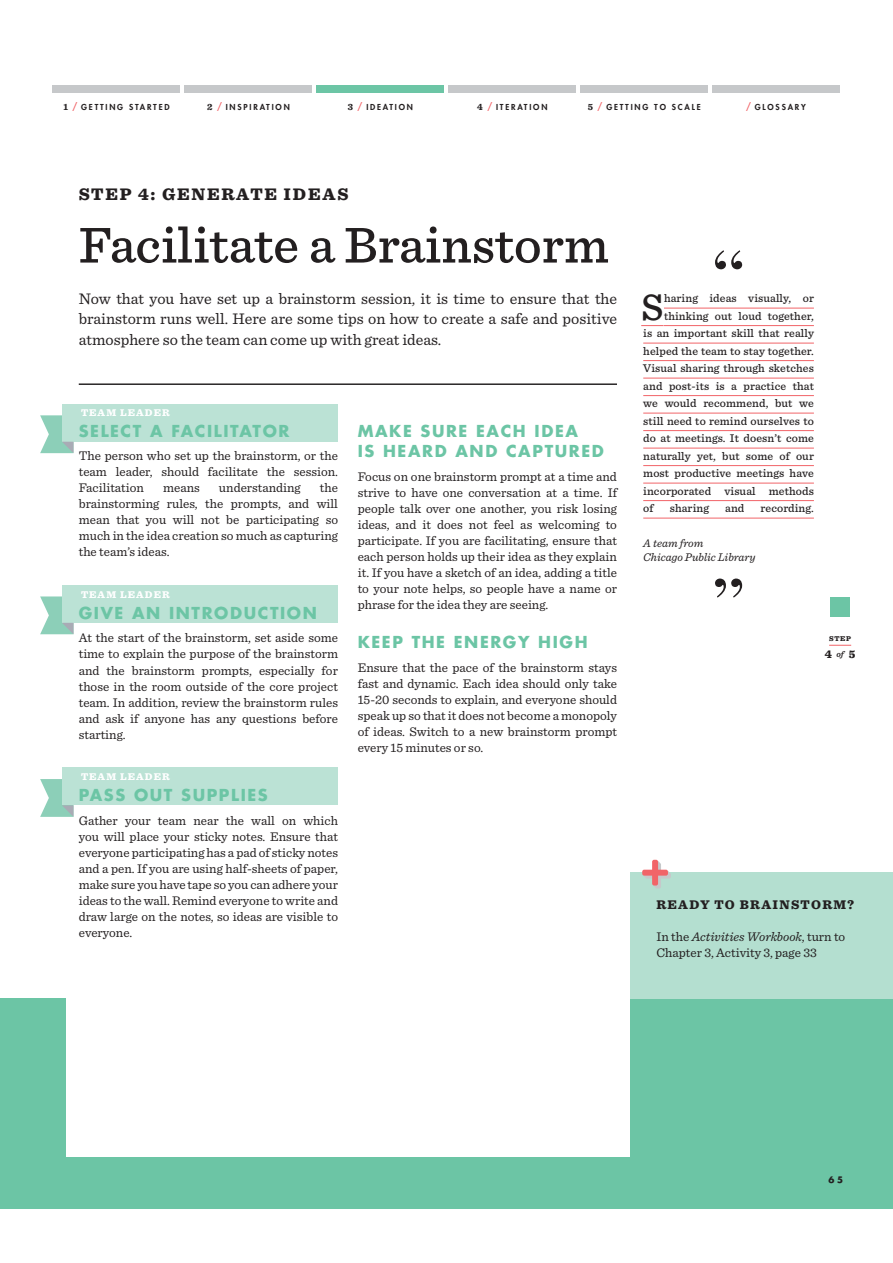
<style>
.page{position:relative;width:893px;height:1263px;background:#fff}
.page>*{position:absolute;margin:0;border:0;box-sizing:border-box;transform-origin:0 0}
.t1{font:500 52.5px "Sentinel";color:#231f20}
.t2{font:500 38.25px "Sentinel";color:#231f20}
.t3{font:900 17.55px "Sentinel";letter-spacing:.1em;color:#231f20}
.t4{font:16.05px/20.4px "Sentinel";color:#231f20;text-align:justify}
.t5{font:700 16.05px/20.4px "Futura Std";letter-spacing:.1em;color:#6cc5a5}
.t6{font:13.2px/16px "Sentinel";color:#231f20;text-align:justify}
.t7{font:900 13.2px "Sentinel";letter-spacing:.1em;color:#231f20}
.t8{font:500 11.7px "Sentinel";letter-spacing:.01em;color:#231f20}
.t9{font:italic 11.7px/14px "Sentinel";color:#231f20}
.t10{font:900 11.7px "Sentinel";color:#231f20}
.t11{font:900 10.2px "Sentinel";letter-spacing:.1em;color:#fff}
.t12{font:700 8.7px "Futura Std";color:#231f20}
.t13{font:800 7.95px "Futura Std";letter-spacing:.225em;color:#231f20}
.t14{font:900 7.35px "Sentinel";color:#231f20}
.s1{font-family:"Sentinel";font-weight:700;font-size:9.45px}
.s2{font-family:"Sentinel";font-weight:700;font-size:9.75px;color:#f16468}
.s3{font-weight:600;font-style:italic;font-size:8.7px}
.s4{font-weight:600;font-style:italic;font-size:7.35px}
.s5{font-style:italic}
</style>
<div class="page">
<div style="left:0;top:999px;width:893px;height:210px;background:#6cc5a5"></div>
<div style="left:66px;top:159px;width:564px;height:997px;background:#fff"></div>
<div style="left:62px;top:404px;width:275px;height:38px;background:#bbe2d5"></div>
<svg style="left:40px;top:415px;width:33px;height:38px"></svg>
<div style="left:62px;top:585px;width:275px;height:38px;background:#bbe2d5"></div>
<svg style="left:40px;top:596px;width:33px;height:38px"></svg>
<div style="left:62px;top:768px;width:275px;height:37px;background:#bbe2d5"></div>
<svg style="left:40px;top:779px;width:33px;height:38px"></svg>
<div style="left:712px;top:85px;width:128px;height:8px;background:#c6c8ca"></div>
<div style="left:448px;top:85px;width:128px;height:8px;background:#c6c8ca"></div>
<div style="left:184px;top:85px;width:128px;height:8px;background:#c6c8ca"></div>
<div style="left:580px;top:85px;width:128px;height:8px;background:#c6c8ca"></div>
<div style="left:316px;top:85px;width:128px;height:8px;background:#6cc5a5"></div>
<div style="left:53px;top:85px;width:127px;height:8px;background:#c6c8ca"></div>
<hr style="left:79px;top:383px;width:538px;height:2px;background:#231f20">
<div style="left:830px;top:597px;width:20px;height:20px;background:#6cc5a5"></div>
<svg style="left:829px;top:645px;width:22px;height:1px"></svg>
<svg style="left:641px;top:325px;width:23px;height:1px"></svg>
<hr style="left:664px;top:308px;width:150px;height:1px;background:#f16468">
<hr style="left:664px;top:325px;width:150px;height:1px;background:#f16468">
<hr style="left:643px;top:343px;width:171px;height:1px;background:#f16468">
<hr style="left:643px;top:360px;width:171px;height:1px;background:#f16468">
<hr style="left:643px;top:378px;width:171px;height:1px;background:#f16468">
<hr style="left:643px;top:395px;width:171px;height:1px;background:#f16468">
<hr style="left:643px;top:413px;width:171px;height:1px;background:#f16468">
<hr style="left:643px;top:430px;width:171px;height:1px;background:#f16468">
<hr style="left:643px;top:448px;width:171px;height:1px;background:#f16468">
<hr style="left:643px;top:465px;width:171px;height:1px;background:#f16468">
<hr style="left:643px;top:483px;width:171px;height:1px;background:#f16468">
<hr style="left:643px;top:500px;width:171px;height:1px;background:#f16468">
<hr style="left:643px;top:518px;width:171px;height:1px;background:#f16468">
<svg style="left:715px;top:250px;width:27px;height:19px"></svg>
<svg style="left:715px;top:579px;width:27px;height:19px"></svg>
<div style="left:630px;top:873px;width:263px;height:126px;background:#b4dfd0"></div>
<svg style="left:642px;top:860px;width:29px;height:29px"></svg>
<p class="t13" style="left:63px;top:103px;width:108px"><span class="s1">1</span> <span class="s2">/</span> GETTING STARTED</p>
<p class="t13" style="left:207px;top:103px;width:84px"><span class="s1">2</span> <span class="s2">/</span> INSPIRATION</p>
<p class="t13" style="left:348px;top:103px;width:67px"><span class="s1">3</span> <span class="s2">/</span> IDEATION</p>
<p class="t13" style="left:477px;top:103px;width:72px"><span class="s1">4</span> <span class="s2">/</span> ITERATION</p>
<p class="t13" style="left:588px;top:103px;width:114px"><span class="s1">5</span> <span class="s2">/</span> GETTING TO SCALE</p>
<p class="t13" style="left:747px;top:103px;width:61px"><span class="s2">/</span> GLOSSARY</p>
<h3 class="t3" style="left:79px;top:188px;width:271px">STEP 4: GENERATE IDEAS</h3>
<h1 class="t1" style="left:79px;top:225px;width:531px">Facilitate a Brainstorm</h1>
<p class="t4" style="left:79px;top:289px;width:540px">Now that you have set up a brainstorm session, it is time to ensure that the brainstorm runs well. Here are some tips on how to create a safe and positive atmosphere so the team can come up with great ideas.</p>
<p class="t11" style="left:79px;top:410px;width:93px">-TEAM LEADER</p>
<p class="t5" style="left:79px;top:421px;width:212px">SELECT A FACILITATOR</p>
<p class="t6" style="left:79px;top:448px;width:261px">The person who set up the brainstorm, or the team leader, should facilitate the session.<br>Facilitation</p>
<p class="t6" style="left:79px;top:480px;width:261px;text-indent:241px">the brainstorming rules, the prompts, and will mean that you will not be participating so much in the idea creation so much as capturing the team’s ideas.</p>
<p class="t6" style="left:163px;top:480px;width:38px">means</p>
<p class="t6" style="left:219px;top:480px;width:83px">understanding</p>
<p class="t11" style="left:79px;top:591px;width:93px">-TEAM LEADER</p>
<p class="t5" style="left:79px;top:603px;width:240px">GIVE AN INTRODUCTION</p>
<p class="t6" style="left:79px;top:630px;width:261px">At the start of the brainstorm, set aside some time to explain the purpose of the brainstorm and the brainstorm prompts, especially for those in the room outside of the core project team. In addition, review the brainstorm rules and ask if anyone has any questions before starting.</p>
<p class="t11" style="left:79px;top:773px;width:93px">-TEAM LEADER</p>
<p class="t5" style="left:358px;top:421px;width:248px">MAKE SURE EACH IDEA<br>IS HEARD AND CAPTURED</p>
<p class="t6" style="left:358px;top:469px;width:261px">Focus on one brainstorm prompt at a time and strive to have one conversation at a time. If people talk over one another, you risk losing ideas, and it does not feel as welcoming to participate. If you are facilitating, ensure that each person holds up their idea as they explain it. If you have a sketch of an idea, adding a title to your note helps, so people have a name or phrase for the idea they are seeing.</p>
<p class="t5" style="left:358px;top:633px;width:231px">KEEP THE ENERGY HIGH</p>
<p class="t6" style="left:358px;top:660px;width:261px">Ensure that the pace of the brainstorm stays fast and dynamic. Each idea should only take 15-20 seconds to explain, and everyone should speak up so that it does not become a monopoly of ideas. Switch to a new brainstorm prompt every 15 minutes or so.</p>
<h2 class="t2" style="left:641px;top:292px;width:24px">S</h2>
<p class="t8" style="left:664px;top:294px;width:151px">haring ideas visually, or</p>
<p class="t8" style="left:664px;top:311px;width:151px">thinking out loud together,</p>
<p class="t8" style="left:643px;top:329px;width:172px">is an important skill that really</p>
<p class="t8" style="left:643px;top:346px;width:172px">helped the team to stay together.</p>
<p class="t8" style="left:643px;top:364px;width:172px">Visual sharing through sketches</p>
<p class="t8" style="left:643px;top:381px;width:172px">and post-its is a practice that</p>
<p class="t8" style="left:643px;top:399px;width:172px">we would recommend, but we</p>
<p class="t8" style="left:643px;top:416px;width:172px">still need to remind ourselves to</p>
<p class="t8" style="left:643px;top:434px;width:172px">do at meetings. It doesn’t come</p>
<p class="t8" style="left:643px;top:451px;width:172px">naturally yet, but some of our</p>
<p class="t8" style="left:643px;top:469px;width:172px">most productive meetings have</p>
<p class="t8" style="left:643px;top:486px;width:172px">incorporated visual methods</p>
<p class="t8" style="left:643px;top:504px;width:12px">of</p>
<p class="t8" style="left:670px;top:504px;width:41px">sharing</p>
<p class="t8" style="left:725px;top:504px;width:21px">and</p>
<p class="t8" style="left:760px;top:504px;width:55px">recording.</p>
<p class="t9" style="left:643px;top:536px;width:114px">A team from<br>Chicago Public Library</p>
<p class="t14" style="left:829px;top:636px;width:24px">STEP</p>
<p class="t10" style="left:825px;top:650px;width:32px">4 <span class="s3">of</span> <span class="s4">-</span>5</p>
<p class="t5" style="left:79px;top:786px;width:191px">PASS OUT SUPPLIES</p>
<p class="t6" style="left:79px;top:813px;width:261px">Gather your team near the wall on which you will place your sticky notes. Ensure that everyone participating has a pad of sticky notes and a pen. If you are using half-sheets of paper, make sure you have tape so you can adhere your ideas to the wall. Remind everyone to write and draw large on the notes, so ideas are visible to everyone.</p>
<p class="t7" style="left:656px;top:901px;width:199px">READY TO BRAINSTORM?</p>
<p class="t6" style="left:656px;top:929px;width:190px">In the <span class="s5">Activities Workbook</span>, turn to<br>Chapter 3, Activity 3, page 33</p>
<p class="t12" style="left:828px;top:1175px;width:16px">6 5</p>
</div>
